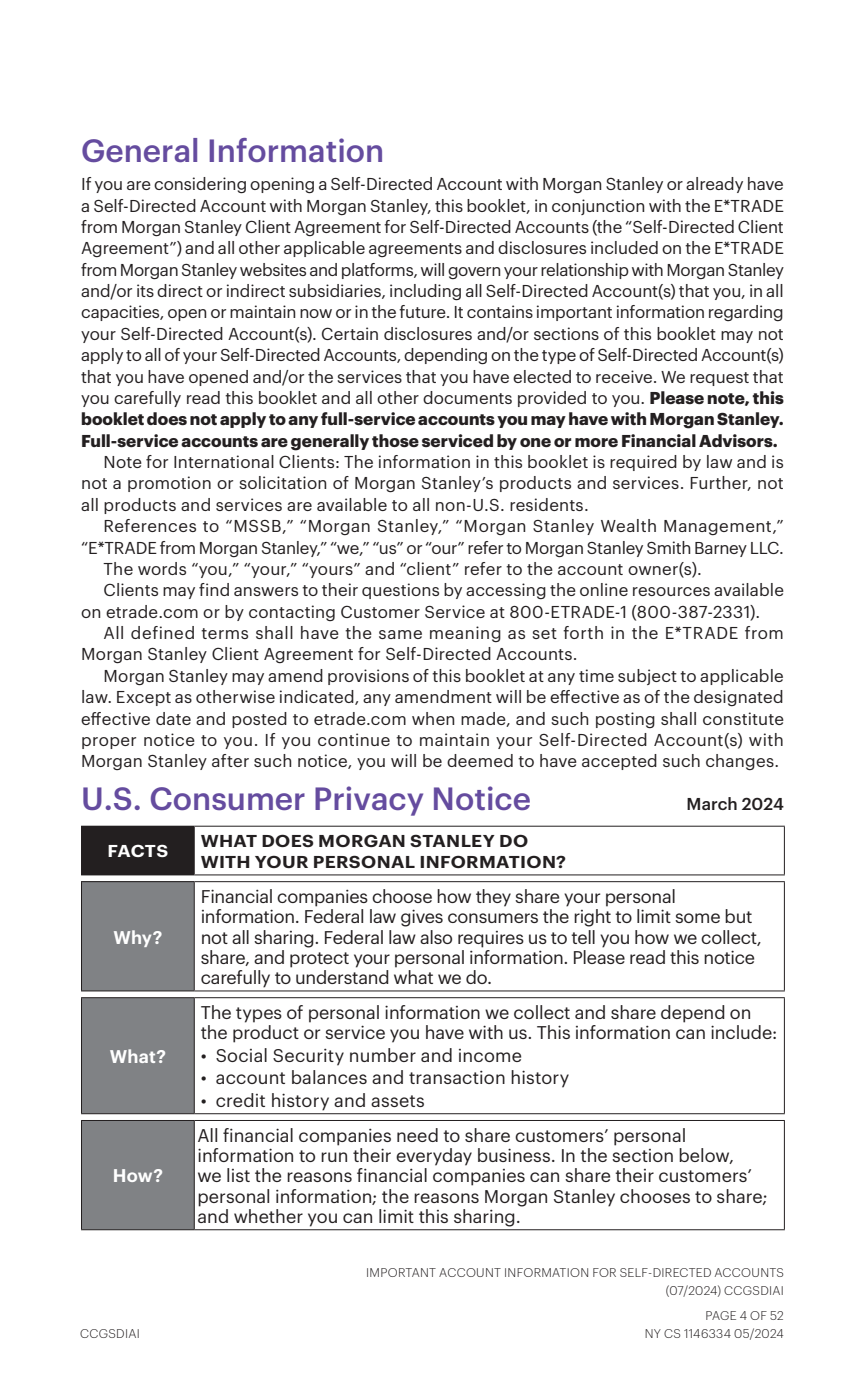
<style>
.page{position:relative;width:865px;height:1377px;background:#fff}
.page>*{position:absolute;margin:0;border:0;box-sizing:border-box;transform-origin:0 0}
.t1{font:500 31.5px "Graphik ETRADE";color:#654c9f}
.t2{font:18px/20.2px "Graphik ETRADE";letter-spacing:-.005em;color:#231f20}
.t3{font:600 18px "Graphik ETRADE";letter-spacing:.01em;color:#fff}
.t4{font:16.88px/21.4px "Graphik ETRADE";letter-spacing:.015em;color:#231f20;text-align:justify}
.t5{font:600 16.88px/21.4px "Graphik ETRADE";letter-spacing:.015em;color:#231f20;scale:1.1 1}
.t6{font:500 16.88px "Graphik ETRADE";color:#231f20}
.t7{font:600 16.88px "Graphik ETRADE";letter-spacing:.005em;color:#fff;scale:1.1 1}
.t8{font:300 12.38px/24.8px "Graphik ETRADE";letter-spacing:.025em;color:#231f20;text-align:right}
.s1{font-weight:700}
</style>
<div class="page">
<div style="left:81px;top:826px;width:113px;height:49px;background:#231f20"></div>
<div style="left:81px;top:882px;width:113px;height:109px;background:#808285"></div>
<div style="left:81px;top:998px;width:113px;height:231px;background:#808285"></div>
<hr style="left:194px;top:826px;width:590px;height:1px;background:#231f20">
<hr style="left:194px;top:827px;width:1px;height:47px;background:#231f20">
<hr style="left:783px;top:827px;width:1px;height:47px;background:#231f20">
<hr style="left:194px;top:874px;width:590px;height:1px;background:#231f20">
<hr style="left:81px;top:881px;width:113px;height:1px;background:#231f20">
<hr style="left:81px;top:882px;width:1px;height:109px;background:#231f20">
<hr style="left:194px;top:881px;width:590px;height:1px;background:#231f20">
<hr style="left:194px;top:882px;width:1px;height:109px;background:#231f20">
<hr style="left:783px;top:882px;width:1px;height:109px;background:#231f20">
<hr style="left:81px;top:991px;width:113px;height:1px;background:#231f20">
<hr style="left:194px;top:991px;width:590px;height:1px;background:#231f20">
<hr style="left:81px;top:997px;width:113px;height:1px;background:#231f20">
<hr style="left:81px;top:998px;width:1px;height:115px;background:#231f20">
<hr style="left:194px;top:997px;width:590px;height:1px;background:#231f20">
<hr style="left:194px;top:998px;width:1px;height:115px;background:#231f20">
<hr style="left:783px;top:998px;width:1px;height:115px;background:#231f20">
<hr style="left:81px;top:1113px;width:113px;height:1px;background:#231f20">
<hr style="left:194px;top:1113px;width:590px;height:1px;background:#231f20">
<hr style="left:81px;top:1120px;width:113px;height:1px;background:#231f20">
<hr style="left:81px;top:1121px;width:1px;height:108px;background:#231f20">
<hr style="left:194px;top:1120px;width:590px;height:1px;background:#231f20">
<hr style="left:194px;top:1121px;width:1px;height:108px;background:#231f20">
<hr style="left:783px;top:1121px;width:1px;height:108px;background:#231f20">
<hr style="left:81px;top:1229px;width:113px;height:1px;background:#231f20">
<hr style="left:194px;top:1229px;width:590px;height:1px;background:#231f20">
<h2 class="t1" style="left:81px;top:127px;width:305px">General Information</h2>
<p class="t4" style="left:81px;top:172px;width:704px">If you are considering opening a Self-Directed Account with Morgan Stanley or already have a Self-Directed Account with Morgan Stanley, this booklet, in conjunction with the E*TRADE from Morgan Stanley Client Agreement for Self-Directed Accounts (the “Self-Directed Client Agreement”) and all other applicable agreements and disclosures included on the E*TRADE from Morgan Stanley websites and platforms, will govern your relationship with Morgan Stanley and/or its direct or indirect subsidiaries, including all Self-Directed Account(s) that you, in all capacities, open or maintain now or in the future. It contains important information regarding your Self-Directed Account(s). Certain disclosures and/or sections of this booklet may not apply to all of your Self-Directed Accounts, depending on the type of Self-Directed Account(s) that you have opened and/or the services that you have elected to receive. We request that you carefully read this booklet and all other documents provided to you. <span class="s1">Please note, this booklet does not apply to any full-service accounts you may have with Morgan Stanley.<br>Full-service accounts are generally those serviced by one or more Financial Advisors.</span></p>
<p class="t4" style="left:81px;top:450px;width:704px;text-indent:22px">Note for International Clients: The information in this booklet is required by law and is not a promotion or solicitation of Morgan Stanley’s products and services. Further, not all products and services are available to all non-U.S. residents.</p>
<p class="t4" style="left:81px;top:514px;width:704px;text-align:right">References to “MSSB,” “Morgan Stanley,” “Morgan Stanley Wealth Management,” “E*TRADE from Morgan Stanley,” “we,” “us” or “our” refer to Morgan Stanley Smith Barney LLC.</p>
<p class="t4" style="left:104px;top:557px;width:599px">The words “you,” “your,” “yours” and “client” refer to the account owner(s).</p>
<p class="t4" style="left:81px;top:578px;width:704px;text-indent:22px">Clients may find answers to their questions by accessing the online resources available on etrade.com or by contacting Customer Service at 800-ETRADE-1 (800-387-2331).</p>
<p class="t4" style="left:81px;top:621px;width:704px;text-indent:22px">All defined terms shall have the same meaning as set forth in the E*TRADE from<br>Morgan Stanley Client Agreement for Self-Directed Accounts.</p>
<p class="t4" style="left:81px;top:664px;width:704px;text-indent:23px">Morgan Stanley may amend provisions of this booklet at any time subject to applicable law. Except as otherwise indicated, any amendment will be effective as of the designated effective date and posted to etrade.com when made, and such posting shall constitute proper notice to you. If you continue to maintain your Self-Directed Account(s) with Morgan Stanley after such notice, you will be deemed to have accepted such changes.</p>
<h2 class="t1" style="left:81px;top:775px;width:451px">U.S. Consumer Privacy Notice</h2>
<p class="t6" style="left:686px;top:791px;width:99px">March 2024</p>
<h3 class="t7" style="left:107px;top:838px;width:57px">FACTS</h3>
<p class="t5" style="left:201px;top:829px;width:333px">WHAT DOES MORGAN STANLEY DO<br>WITH YOUR PERSONAL INFORMATION?</p>
<h3 class="t3" style="left:113px;top:923px;width:50px">Why?</h3>
<h3 class="t3" style="left:110px;top:1043px;width:58px">What?</h3>
<h3 class="t3" style="left:113px;top:1162px;width:52px">How?</h3>
<p class="t8" style="left:80px;top:1320px;width:61px">CCGSDIAI</p>
<p class="t2" style="left:201px;top:885px;width:562px">Financial companies choose how they share your personal information. Federal law gives consumers the right to limit some but not all sharing. Federal law also requires us to tell you how we collect, share, and protect your personal information. Please read this notice carefully to understand what we do.</p>
<p class="t2" style="left:201px;top:1001px;width:578px">The types of personal information we collect and share depend on the product or service you have with us. This information can include:</p>
<p class="t2" style="left:201px;top:1044px;width:323px">• Social Security number and income</p>
<p class="t2" style="left:201px;top:1066px;width:370px">• account balances and transaction history</p>
<p class="t2" style="left:201px;top:1089px;width:225px">• credit history and assets</p>
<p class="t2" style="left:197px;top:1124px;width:571px">All financial companies need to share customers’ personal information to run their everyday business. In the section below,<br>we list the reasons financial companies can share their customers’ personal information; the reasons Morgan Stanley chooses to share; and whether you can limit this sharing.</p>
<p class="t8" style="left:366px;top:1259px;width:419px">IMPORTANT ACCOUNT INFORMATION FOR SELF-DIRECTED ACCOUNTS</p>
<p class="t8" style="left:665px;top:1277px;width:119px">(07/2024) CCGSDIAI<br>PAGE 4 OF 52</p>
<p class="t8" style="left:644px;top:1320px;width:141px">NY CS 1146334 05/2024</p>
</div>
